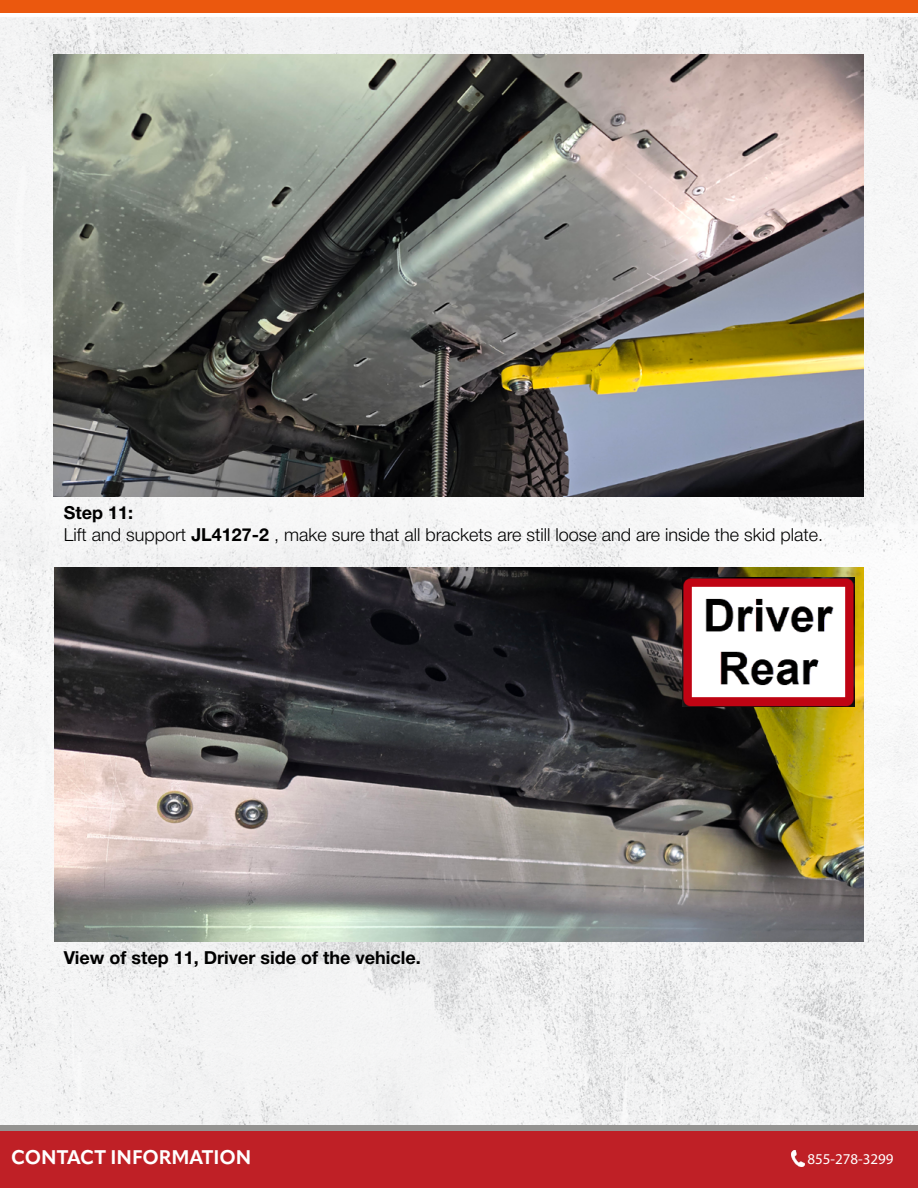
<style>
.page{position:relative;width:918px;height:1188px;background:#fff}
.page>*{position:absolute;margin:0;border:0;box-sizing:border-box;transform-origin:0 0}
.t1{font:700 19.5px "Apparat";color:#fff}
.t2{font:300 18px/21.6px "Helvetica Neue";color:#000}
.t3{font:700 18px "Helvetica Neue";color:#000}
.t4{font:15px "Myriad Pro";color:#fff}
.s1{font-weight:700}
</style>
<div class="page">
<img style="left:0;top:18px;width:918px;height:1108px">
<div style="left:0;top:0;width:918px;height:12px;background:#eb580e"></div>
<div style="left:0;top:1131px;width:918px;height:57px;background:#bf2026"></div>
<img style="left:791px;top:1150px;width:13px;height:17px">
<div style="left:0;top:1126px;width:918px;height:5px;background:#949391"></div>
<img style="left:54px;top:54px;width:810px;height:443px">
<img style="left:54px;top:568px;width:810px;height:373px">
<img style="left:683px;top:578px;width:171px;height:128px">
<p class="t2" style="left:64px;top:501px;width:761px"><span class="s1">Step 11:<br></span>Lift and support <span class="s1">JL4127-2</span> , make sure that all brackets are still loose and are inside the skid plate.</p>
<p class="t3" style="left:64px;top:943px;width:358px">View of step 11, Driver side of the vehicle.</p>
<p class="t1" style="left:11px;top:1146px;width:242px">CONTACT INFORMATION</p>
<p class="t4" style="left:807px;top:1149px;width:88px">855-278-3299</p>
</div>
